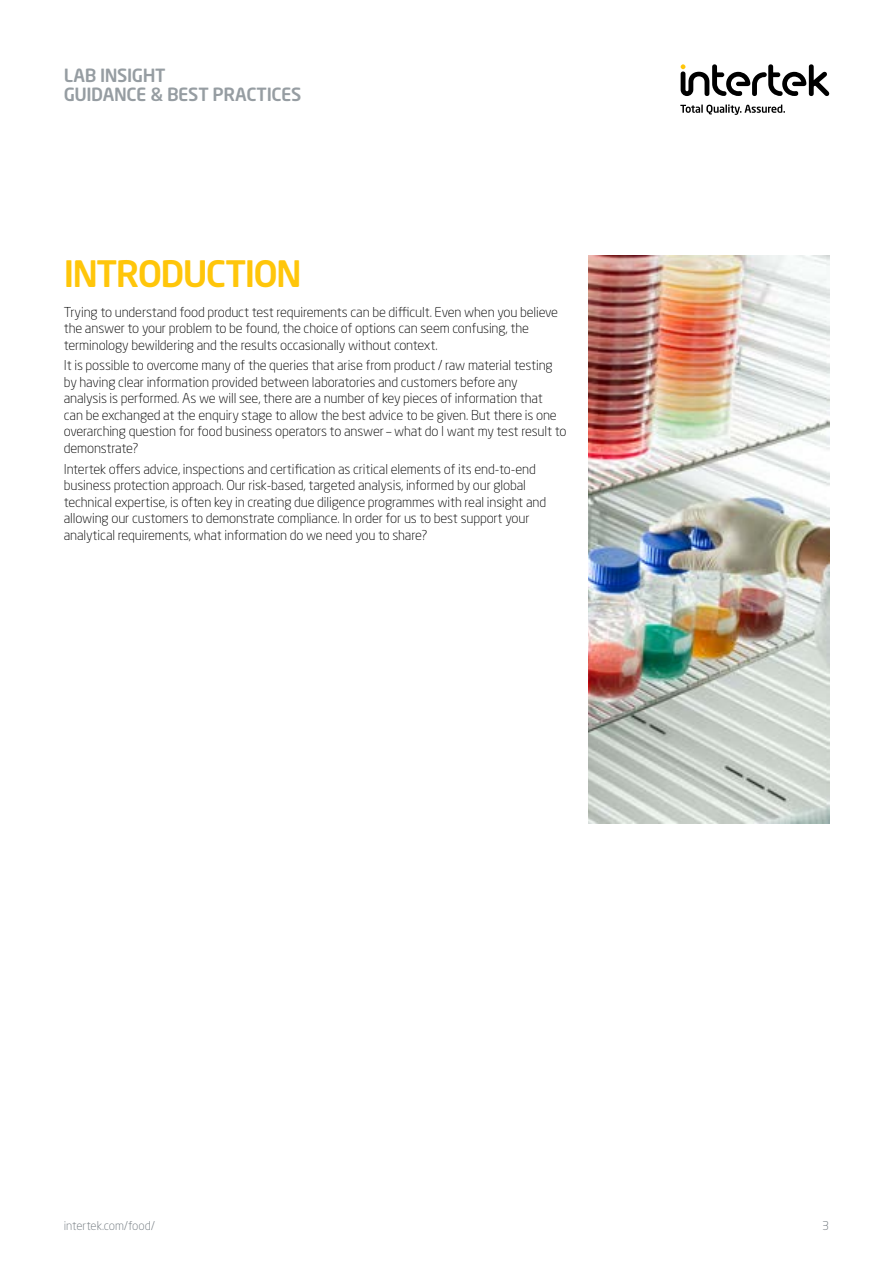
<style>
.page{position:relative;width:893px;height:1263px;background:#fff}
.page>*{position:absolute;margin:0;border:0;box-sizing:border-box;transform-origin:0 0}
.t1{font:500 36px "Neo Sans Std";letter-spacing:-.045em;color:#ffc60a}
.t2{font:500 18px/18.8px "Neo Sans Std";letter-spacing:-.025em;color:#969da2}
.t3{font:300 13.5px/16.5px "Neo Sans Std";letter-spacing:-.01em;color:#000}
.t4{font:300 12px "Neo Sans Std";letter-spacing:-.01em;color:#6d757b}
</style>
<div class="page">
<img style="left:588px;top:255px;width:241px;height:568px">
<svg style="left:680px;top:104px;width:105px;height:11px"></svg>
<svg style="left:681px;top:64px;width:148px;height:32px"></svg>
<h2 class="t2" style="left:64px;top:65px;width:239px">LAB INSIGHT<br>GUIDANCE &amp; BEST PRACTICES</h2>
<h1 class="t1" style="left:64px;top:251px;width:240px">INTRODUCTION</h1>
<p class="t3" style="left:64px;top:303px;width:496px">Trying to understand food product test requirements can be difficult. Even when you believe the answer to your problem to be found, the choice of options can seem confusing, the terminology bewildering and the results occasionally without context.</p>
<p class="t3" style="left:64px;top:357px;width:504px">It is possible to overcome many of the queries that arise from product / raw material testing by having clear information provided between laboratories and customers before any<br>analysis is performed. As we will see, there are a number of key pieces of information that<br>can be exchanged at the enquiry stage to allow the best advice to be given. But there is one overarching question for food business operators to answer – what do I want my test result to demonstrate?</p>
<p class="t3" style="left:64px;top:460px;width:484px">Intertek offers advice, inspections and certification as critical elements of its end-to-end business protection approach. Our risk-based, targeted analysis, informed by our global technical expertise, is often key in creating due diligence programmes with real insight and allowing our customers to demonstrate compliance. In order for us to best support your analytical requirements, what information do we need you to share?</p>
<p class="t4" style="left:64px;top:1218px;width:92px">intertek.com/food/</p>
<p class="t4" style="left:822px;top:1218px;width:8px">3</p>
</div>
